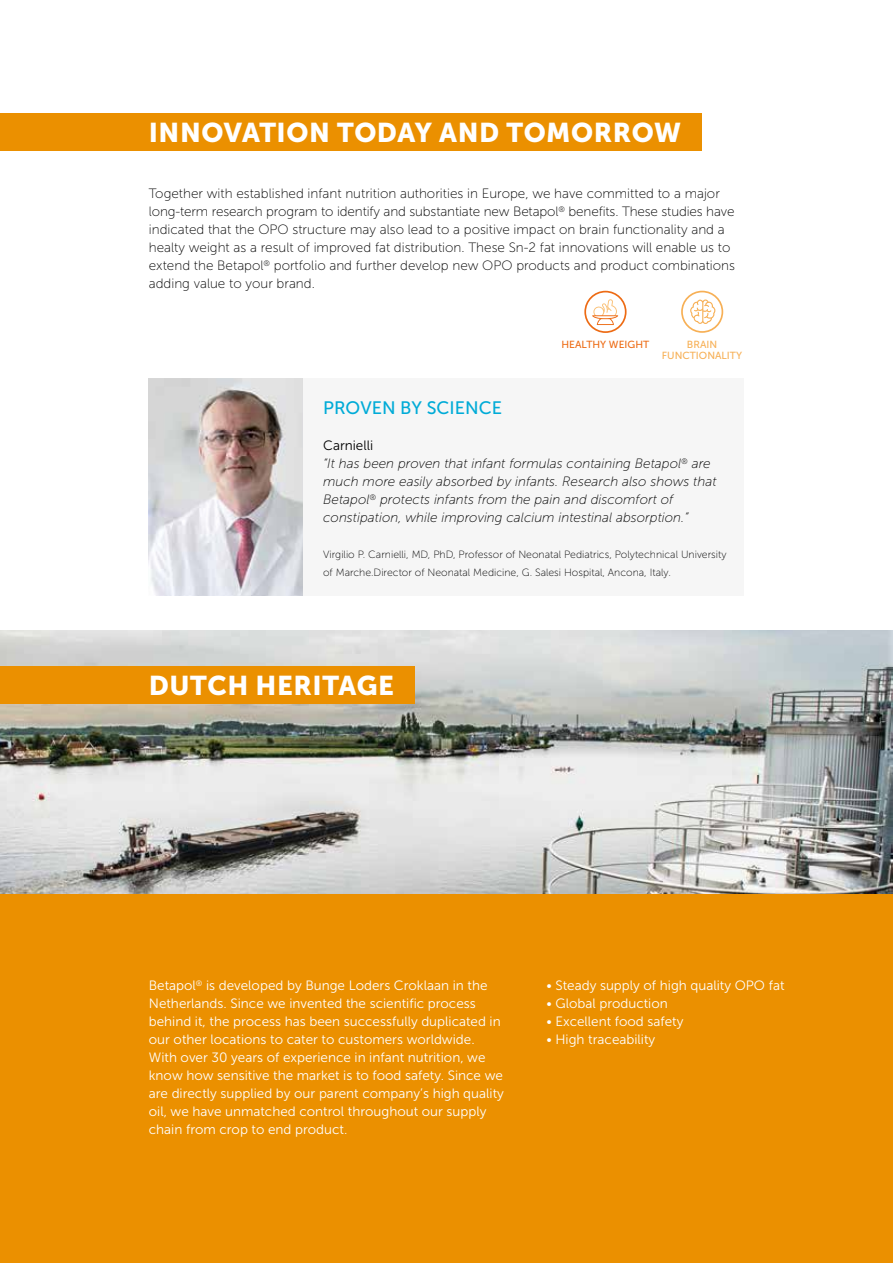
<style>
.page{position:relative;width:893px;height:1263px;background:#fff}
.page>*{position:absolute;margin:0;border:0;box-sizing:border-box;transform-origin:0 0}
.t1{font:27px "Museo Sans 900";letter-spacing:.02em;color:#fff}
.t2{font:18px "Museo Sans 500";color:#00abd7}
.t3{font:13.5px/18px "Museo Sans 300";color:#fff}
.t4{font:13.5px/18px "Museo Sans 100";color:#000}
.t5{font:italic 13.5px/18px "Museo Sans 100";color:#000}
.t6{font:13.5px "Museo Sans 300";color:#000}
.t7{font:10.5px/18px "Museo Sans 100";color:#000}
.t8{font:10.35px "Museo Sans 500";color:#ed6b14}
.t9{font:10.2px/11.2px "Museo Sans 500";color:#f7b056;text-align:center}
</style>
<div class="page">
<div style="left:0;top:893px;width:893px;height:370px;background:#eb9000"></div>
<img style="left:0;top:630px;width:893px;height:263px">
<div style="left:149px;top:378px;width:595px;height:217px;background:#f6f6f6"></div>
<img style="left:149px;top:378px;width:154px;height:217px">
<div style="left:0;top:113px;width:702px;height:37px;background:#eb9000"></div>
<div style="left:0;top:666px;width:415px;height:37px;background:#eb9000"></div>
<div style="left:681px;top:291px;width:42px;height:42px;border:2px solid #f7b056;border-radius:50%"></div>
<svg style="left:690px;top:299px;width:25px;height:25px"></svg>
<div style="left:584px;top:291px;width:43px;height:42px;border:2px solid #ed6b14;border-radius:50%"></div>
<svg style="left:592px;top:299px;width:26px;height:26px"></svg>
<h1 class="t1" style="left:149px;top:117px;width:534px">INNOVATION TODAY AND TOMORROW</h1>
<p class="t4" style="left:149px;top:185px;width:588px">Together with established infant nutrition authorities in Europe, we have committed to a major long-term research program to identify and substantiate new Betapol<sup>®</sup> benefits. These studies have indicated that the OPO structure may also lead to a positive impact on brain functionality and a healty weight as a result of improved fat distribution. These Sn-2 fat innovations will enable us to extend the Betapol<sup>®</sup> portfolio and further develop new OPO products and product combinations adding value to your brand.</p>
<p class="t8" style="left:561px;top:338px;width:89px">HEALTHY WEIGHT</p>
<p class="t9" style="left:662px;top:338px;width:82px">BRAIN<br>FUNCTIONALITY</p>
<h2 class="t2" style="left:323px;top:398px;width:180px">PROVEN BY SCIENCE</h2>
<p class="t6" style="left:323px;top:438px;width:52px">Carnielli</p>
<p class="t5" style="left:323px;top:455px;width:395px">“It has been proven that infant formulas containing Betapol<sup>®</sup> are much more easily absorbed by infants. Research also shows that Betapol<sup>®</sup> protects infants from the pain and discomfort of constipation, while improving calcium intestinal absorption.”</p>
<p class="t7" style="left:323px;top:546px;width:405px">Virgilio P. Carnielli, MD, PhD, Professor of Neonatal Pediatrics, Polytechnical University of Marche.Director of Neonatal Medicine, G. Salesi Hospital, Ancona, Italy.</p>
<h1 class="t1" style="left:149px;top:670px;width:247px">DUTCH HERITAGE</h1>
<p class="t3" style="left:149px;top:976px;width:357px">Betapol<sup>®</sup> is developed by Bunge Loders Croklaan in the Netherlands. Since we invented the scientific process behind it, the process has been successfully duplicated in our other locations to cater to customers worldwide.<br>With over 30 years of experience in infant nutrition, we know how sensitive the market is to food safety. Since we are directly supplied by our parent company’s high quality oil, we have unmatched control throughout our supply chain from crop to end product.</p>
<p class="t3" style="left:546px;top:976px;width:240px">• Steady supply of high quality OPO fat</p>
<p class="t3" style="left:546px;top:994px;width:123px">• Global production</p>
<p class="t3" style="left:546px;top:1012px;width:139px">• Excellent food safety</p>
<p class="t3" style="left:546px;top:1030px;width:110px">• High traceability</p>
</div>
